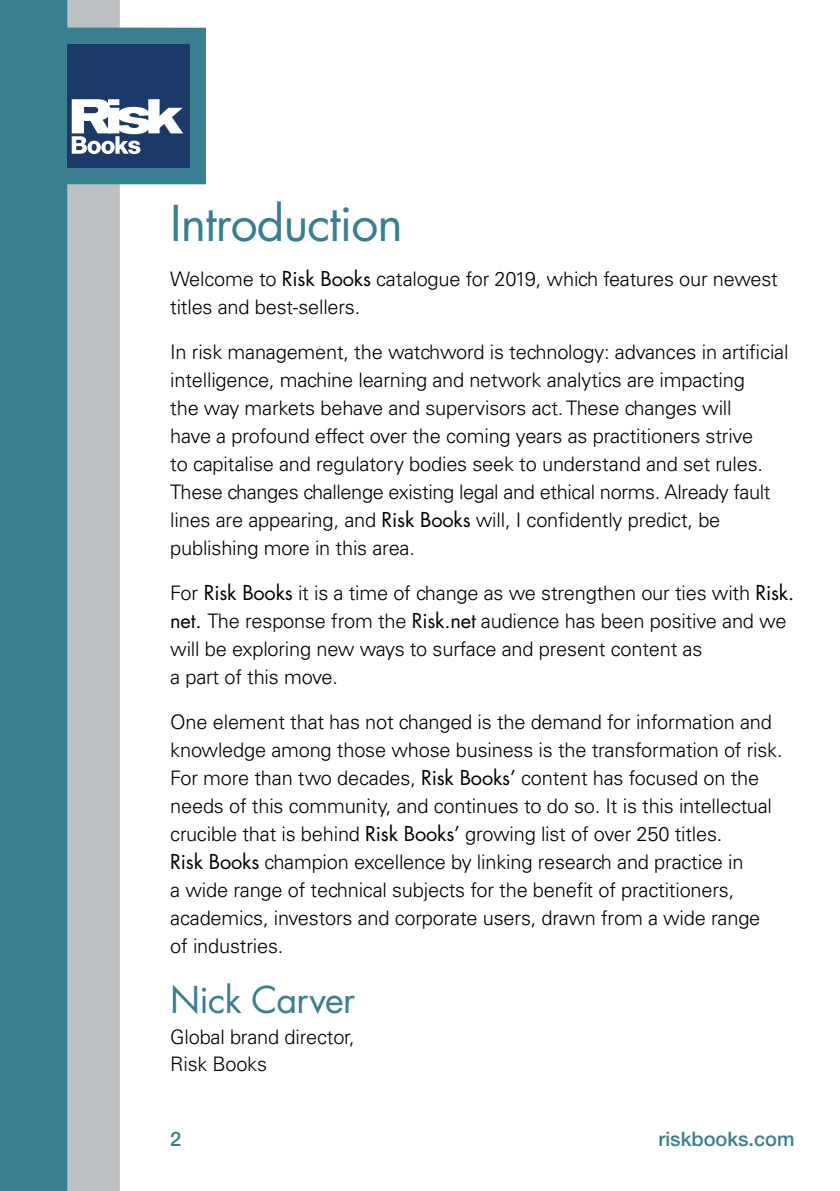
<style>
.page{position:relative;width:840px;height:1191px;background:#fff}
.page>*{position:absolute;margin:0;border:0;box-sizing:border-box;transform-origin:0 0}
.t1{font:48px "Futura Std";letter-spacing:-.02em;color:#397f90}
.t2{font:36px "Futura Std";letter-spacing:-.02em;color:#397f90}
.t3{font:300 20px/28px "Univers LT Std";letter-spacing:-.01em;color:#000}
.t4{font:500 20px "Helvetica Neue LT Pro";color:#397f90}
.s1{font-family:"Futura Std";font-weight:400}
</style>
<div class="page">
<div style="left:67px;top:0;width:53px;height:1191px;background:#bcc0c2"></div>
<div style="left:0;top:0;width:67px;height:1191px;background:#397f90"></div>
<div style="left:22px;top:28px;width:184px;height:156px;background:#397f90"></div>
<div style="left:67px;top:44px;width:122px;height:123px;background:#1c3a69"></div>
<svg style="left:72px;top:99px;width:111px;height:55px"></svg>
<h1 class="t1" style="left:170px;top:192px;width:234px">Introduction</h1>
<p class="t3" style="left:170px;top:265px;width:608px">Welcome to <span class="s1">Risk Books</span> catalogue for 2019, which features our newest titles and best-sellers.</p>
<p class="t3" style="left:170px;top:338px;width:619px">In risk management, the watchword is technology: advances in artificial intelligence, machine learning and network analytics are impacting<br>the way markets behave and supervisors act. These changes will<br>have a profound effect over the coming years as practitioners strive<br>to capitalise and regulatory bodies seek to understand and set rules.<br>These changes challenge existing legal and ethical norms. Already fault lines are appearing, and <span class="s1">Risk Books</span> will, I confidently predict, be publishing more in this area.</p>
<p class="t3" style="left:170px;top:579px;width:625px">For <span class="s1">Risk Books</span> it is a time of change as we strengthen our ties with <span class="s1">Risk. net.</span> The response from the <span class="s1">Risk.net</span> audience has been positive and we will be exploring new ways to surface and present content as<br>a part of this move.</p>
<p class="t3" style="left:170px;top:708px;width:613px">One element that has not changed is the demand for information and knowledge among those whose business is the transformation of risk.<br>For more than two decades, <span class="s1">Risk Books’</span> content has focused on the needs of this community, and continues to do so. It is this intellectual crucible that is behind <span class="s1">Risk Books’</span> growing list of over 250 titles.<br><span class="s1">Risk Books</span> champion excellence by linking research and practice in<br>a wide range of technical subjects for the benefit of practitioners, academics, investors and corporate users, drawn from a wide range of industries.</p>
<h2 class="t2" style="left:170px;top:977px;width:186px">Nick Carver</h2>
<p class="t3" style="left:170px;top:1023px;width:186px;line-height:27px">Global brand director,<br>Risk Books</p>
<p class="t4" style="left:170px;top:1126px;width:13px">2</p>
<p class="t4" style="left:658px;top:1126px;width:137px">riskbooks.com</p>
</div>
